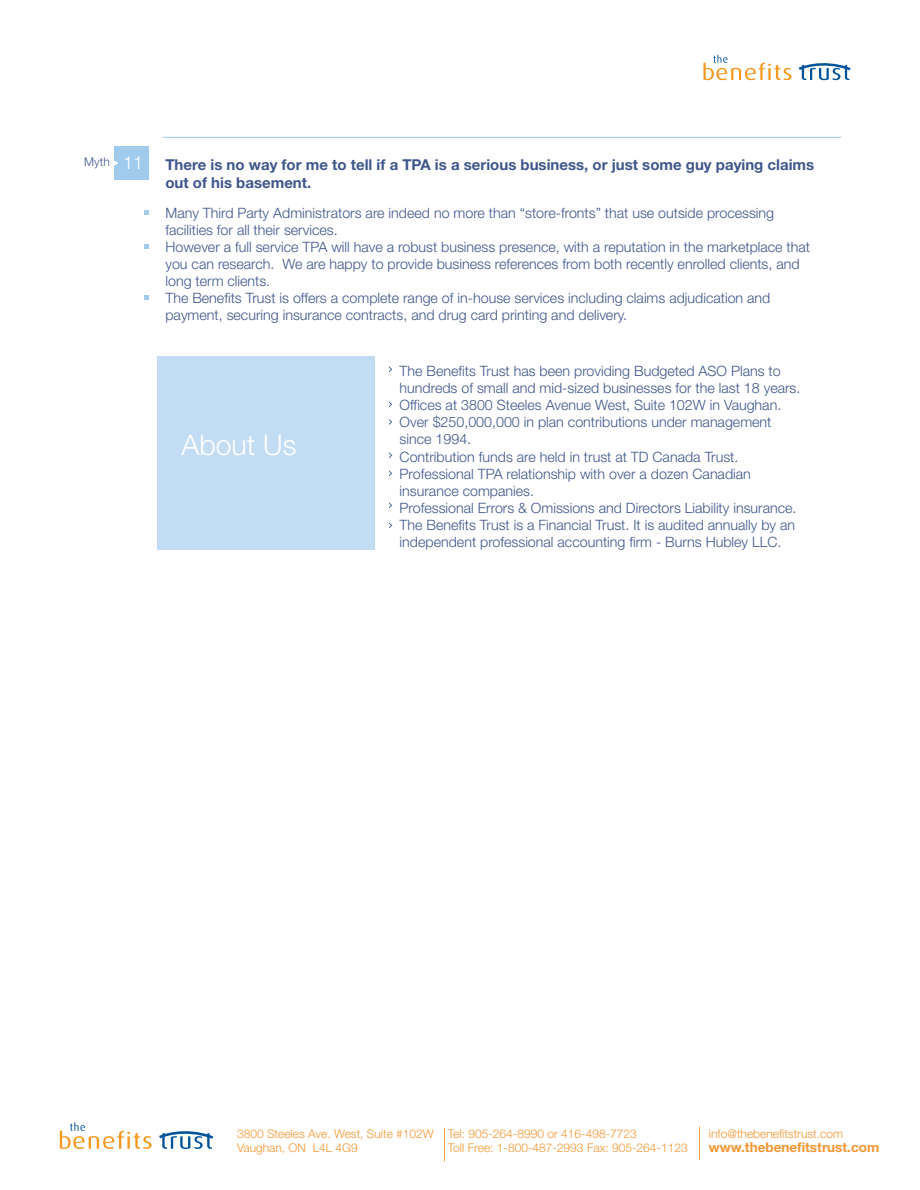
<style>
.page{position:relative;width:920px;height:1190px;background:#fff}
.page>*{position:absolute;margin:0;border:0;box-sizing:border-box;transform-origin:0 0}
.t1{font:300 28.5px "Helvetica Neue";color:#fff}
.t2{font:300 18px "Helvetica Neue";color:#fff}
.t3{font:700 15px/18px "Helvetica Neue";color:#3f568c}
.t4{font:300 14.25px/17.1px "Helvetica Neue";color:#3f568c}
.t5{font:700 13.5px "Helvetica Neue";color:#f79633}
.t6{font:300 12px/13.5px "Helvetica Neue";color:#f79633}
.t7{font:300 12px "Helvetica Neue";color:#3f568c}
</style>
<div class="page">
<svg style="left:703px;top:55px;width:148px;height:25px"></svg>
<svg style="left:159px;top:1131px;width:54px;height:18px"></svg>
<svg style="left:60px;top:1122px;width:91px;height:26px"></svg>
<hr style="left:444px;top:1127px;width:1px;height:34px;background:#f79633">
<hr style="left:699px;top:1126px;width:1px;height:34px;background:#f79633">
<svg style="left:144px;top:211px;width:5px;height:4px"></svg>
<svg style="left:144px;top:295px;width:5px;height:5px"></svg>
<svg style="left:144px;top:244px;width:5px;height:5px"></svg>
<div style="left:115px;top:146px;width:34px;height:33px;background:#a1cbec"></div>
<svg style="left:114px;top:160px;width:4px;height:6px"></svg>
<hr style="left:163px;top:137px;width:678px;height:1px;background:#a1cbec">
<svg style="left:389px;top:366px;width:3px;height:6px"></svg>
<svg style="left:389px;top:401px;width:3px;height:6px"></svg>
<svg style="left:389px;top:452px;width:3px;height:6px"></svg>
<svg style="left:389px;top:470px;width:3px;height:6px"></svg>
<svg style="left:389px;top:502px;width:3px;height:6px"></svg>
<svg style="left:389px;top:522px;width:3px;height:6px"></svg>
<div style="left:157px;top:357px;width:217px;height:193px;background:#c1dcf3"></div>
<p class="t2" style="left:123px;top:154px;width:22px">11</p>
<p class="t7" style="left:84px;top:156px;width:27px">Myth</p>
<p class="t3" style="left:165px;top:157px;width:650px">There is no way for me to tell if a TPA is a serious business, or just some guy paying claims out of his basement.</p>
<p class="t4" style="left:165px;top:205px;width:646px">Many Third Party Administrators are indeed no more than “store-fronts” that use outside processing facilities for all their services.<br>However a full service TPA will have a robust business presence, with a reputation in the marketplace that you can research. We are happy to provide business references from both recently enrolled clients, and long term clients.<br>The Benefits Trust is offers a complete range of in-house services including claims adjudication and payment, securing insurance contracts, and drug card printing and delivery.</p>
<h1 class="t1" style="left:181px;top:432px;width:116px">About Us</h1>
<p class="t4" style="left:399px;top:363px;width:402px">The Benefits Trust has been providing Budgeted ASO Plans to hundreds of small and mid-sized businesses for the last 18 years.<br>Offices at 3800 Steeles Avenue West, Suite 102W in Vaughan.<br>Over $250,000,000 in plan contributions under management since 1994.<br>Contribution funds are held in trust at TD Canada Trust.<br>Professional TPA relationship with over a dozen Canadian insurance companies.<br>Professional Errors &amp; Omissions and Directors Liability insurance.<br>The Benefits Trust is a Financial Trust. It is audited annually by an independent professional accounting firm - Burns Hubley LLC.</p>
<p class="t6" style="left:237px;top:1127px;width:198px">3800 Steeles Ave. West, Suite #102W<br>Vaughan, ON L4L 4G9</p>
<p class="t6" style="left:448px;top:1127px;width:241px">Tel: 905-264-8990 or 416-498-7723<br>Toll Free: 1-800-487-2993 Fax: 905-264-1123</p>
<p class="t6" style="left:709px;top:1127px;width:136px">info@thebenefitstrust.com</p>
<p class="t5" style="left:709px;top:1141px;width:172px">www.thebenefitstrust.com</p>
</div>
